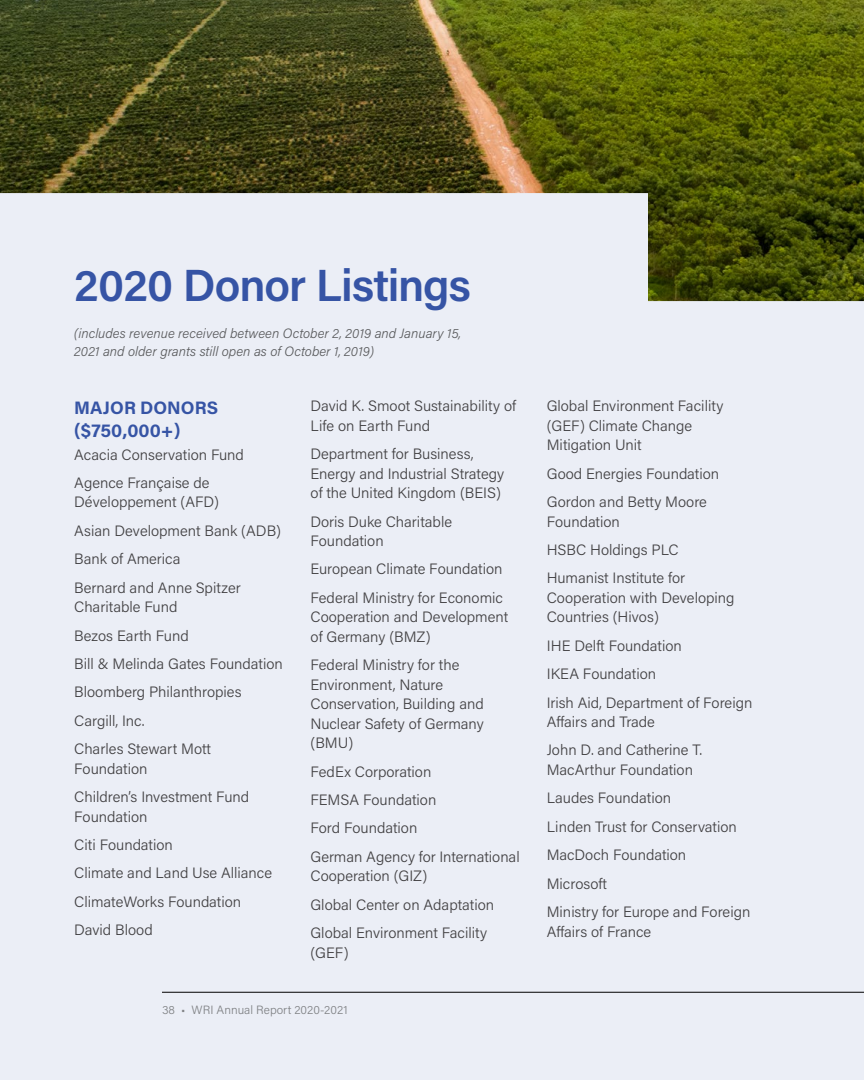
<style>
.page{position:relative;width:864px;height:1080px;background:#ebeef6}
.page>*{position:absolute;margin:0;border:0;box-sizing:border-box;transform-origin:0 0}
.t1{font:600 45px "Acumin Pro";letter-spacing:-.025em;color:#3654a5}
.t2{font:700 18px/22.5px "Acumin Pro";color:#3654a5}
.t3{font:300 15px/28.3px "Acumin Pro";color:#414042}
.t4{font:italic 300 13.5px/18px "Acumin Pro";color:#58595b}
.t5{font:300 12px "Acumin Pro";color:#808285}
</style>
<div class="page">
<hr style="left:162px;top:992px;width:702px;height:1px;background:#000">
<img style="left:0;top:0;width:864px;height:301px">
<h1 class="t1" style="left:74px;top:253px;width:398px">2020 Donor Listings</h1>
<p class="t4" style="left:74px;top:324px;width:388px">(includes revenue received between October 2, 2019 and January 15,<br>2021 and older grants still open as of October 1, 2019)</p>
<p class="t2" style="left:74px;top:396px;width:145px">MAJOR DONORS ($750,000+)</p>
<p class="t3" style="left:74px;top:440px;width:171px">Acacia Conservation Fund<br>Agence Française de</p>
<p class="t3" style="left:74px;top:487px;width:208px">Développement (AFD)<br>Asian Development Bank (ADB)<br>Bank of America<br>Bernard and Anne Spitzer</p>
<p class="t3" style="left:74px;top:592px;width:210px">Charitable Fund<br>Bezos Earth Fund<br>Bill &amp; Melinda Gates Foundation<br>Bloomberg Philanthropies<br>Cargill, Inc.<br>Charles Stewart Mott</p>
<p class="t3" style="left:74px;top:754px;width:177px">Foundation<br>Children’s Investment Fund</p>
<p class="t3" style="left:74px;top:802px;width:199px">Foundation<br>Citi Foundation<br>Climate and Land Use Alliance<br>ClimateWorks Foundation<br>David Blood</p>
<p class="t3" style="left:310px;top:396px;width:207px;line-height:19.5px">David K. Smoot Sustainability of<br>Life on Earth Fund</p>
<p class="t3" style="left:310px;top:444px;width:195px;line-height:19.5px">Department for Business,<br>Energy and Industrial Strategy of the United Kingdom (BEIS)</p>
<p class="t3" style="left:310px;top:511px;width:143px;line-height:19.5px">Doris Duke Charitable<br>Foundation</p>
<p class="t3" style="left:310px;top:554px;width:194px">European Climate Foundation<br>Federal Ministry for Economic</p>
<p class="t3" style="left:310px;top:607px;width:199px;line-height:19.5px">Cooperation and Development of Germany (BMZ)</p>
<p class="t3" style="left:310px;top:655px;width:175px;line-height:19.5px">Federal Ministry for the<br>Environment, Nature<br>Conservation, Building and<br>Nuclear Safety of Germany (BMU)</p>
<p class="t3" style="left:310px;top:757px;width:211px">FedEx Corporation<br>FEMSA Foundation<br>Ford Foundation<br>German Agency for International</p>
<p class="t3" style="left:310px;top:861px;width:185px">Cooperation (GIZ)<br>Global Center on Adaptation<br>Global Environment Facility</p>
<p class="t3" style="left:310px;top:938px;width:40px">(GEF)</p>
<p class="t5" style="left:162px;top:1001px;width:187px">38 • WRI Annual Report 2020-2021</p>
<p class="t3" style="left:547px;top:396px;width:178px;line-height:19.5px">Global Environment Facility (GEF) Climate Change<br>Mitigation Unit</p>
<p class="t3" style="left:547px;top:459px;width:174px">Good Energies Foundation<br>Gordon and Betty Moore</p>
<p class="t3" style="left:547px;top:507px;width:140px">Foundation<br>HSBC Holdings PLC<br>Humanist Institute for</p>
<p class="t3" style="left:547px;top:587px;width:189px;line-height:19.5px">Cooperation with Developing<br>Countries (Hivos)</p>
<p class="t3" style="left:547px;top:631px;width:207px">IHE Delft Foundation<br>IKEA Foundation<br>Irish Aid, Department of Foreign</p>
<p class="t3" style="left:547px;top:707px;width:157px">Affairs and Trade<br>John D. and Catherine T.</p>
<p class="t3" style="left:547px;top:755px;width:205px">MacArthur Foundation<br>Laudes Foundation<br>Linden Trust for Conservation<br>MacDoch Foundation<br>Microsoft<br>Ministry for Europe and Foreign</p>
<p class="t3" style="left:547px;top:917px;width:106px">Affairs of France</p>
</div>
